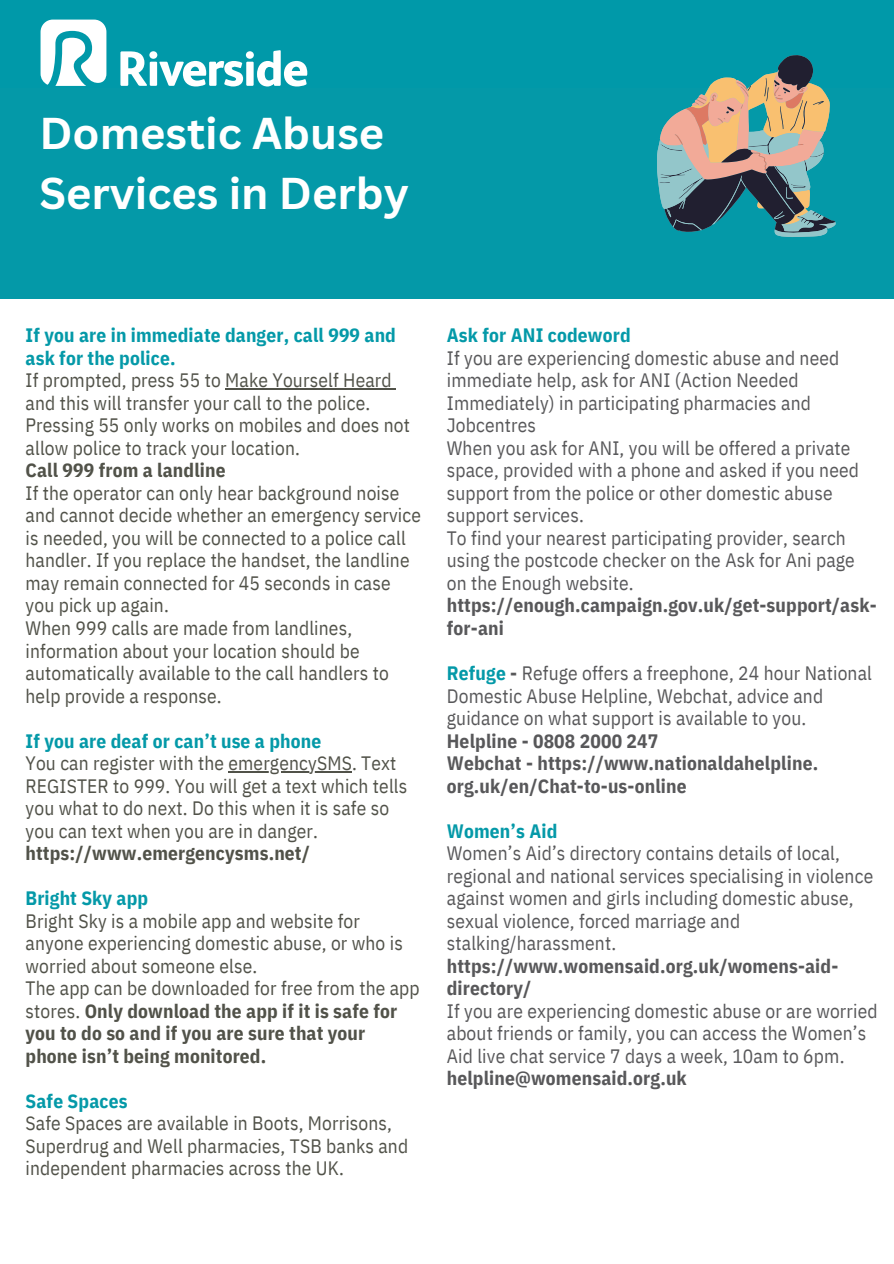
<style>
.page{position:relative;width:894px;height:1264px;background:#fff}
.page>*{position:absolute;margin:0;border:0;box-sizing:border-box;transform-origin:0 0}
.t1{font:700 43.35px/59.7px "Canva Sans";color:#fff}
.t2{font:19.35px/22.5px "IBM Plex Sans Cond";letter-spacing:.01em;color:#515249}
.t3{font:19.35px/22.5px "IBM Plex Sans Cond";letter-spacing:.01em;color:#58585a}
.t4{font:700 19.35px/22.5px "IBM Plex Sans Cond";letter-spacing:.01em;color:#58585a}
.t5{font:700 19.35px/22.5px "IBM Plex Sans Cond";letter-spacing:.01em;color:#515249}
.t6{font:700 19.35px/22.5px "IBM Plex Sans Cond";letter-spacing:.01em;color:#0499a8}
.s1{font-weight:700}
.s2{font-weight:400}
.s3{font-weight:700;color:#0499a8}
</style>
<div class="page">
<div style="left:0;top:0;width:893px;height:139px;background:#0099a9"></div>
<svg style="left:120px;top:50px;width:187px;height:36px"></svg>
<svg style="left:41px;top:20px;width:65px;height:66px"></svg>
<div style="left:0;top:88px;width:893px;height:211px;background:#0499a8"></div>
<svg style="left:657px;top:55px;width:178px;height:182px"></svg>
<hr style="left:225px;top:388px;width:167px;height:1px;background:#515249">
<hr style="left:228px;top:771px;width:124px;height:1px;background:#515249">
<p class="t1" style="left:39px;top:102px;width:371px">Domestic Abuse<br>Services in Derby</p>
<p class="t6" style="left:26px;top:324px;width:372px">If you are in immediate danger, call 999 and ask for the police.</p>
<p class="t2" style="left:26px;top:369px;width:386px">If prompted, press 55 to Make Yourself Heard and this will transfer your call to the police.<br>Pressing 55 only works on mobiles and does not</p>
<h1 class="t2" style="left:26px;top:436px;width:397px">allow police to track your location.<br><span class="s1">Call 999 from a landline<br></span>If the operator can only hear background noise and cannot decide whether an emergency service is needed, you will be connected to a police call handler. If you replace the handset, the landline</h1>
<p class="t2" style="left:26px;top:571px;width:366px">may remain connected for 45 seconds in case you pick up again.<br>When 999 calls are made from landlines, information about your location should be automatically available to the call handlers to help provide a response.</p>
<p class="t6" style="left:26px;top:729px;width:297px">If you are deaf or can’t use a phone</p>
<p class="t2" style="left:26px;top:751px;width:372px">You can register with the emergencySMS. Text</p>
<p class="t2" style="left:26px;top:774px;width:383px">REGISTER to 999. You will get a text which tells you what to do next. Do this when it is safe so you can text when you are in danger. <span class="s1">https://www.emergencysms.net/</span></p>
<p class="t6" style="left:26px;top:886px;width:124px">Bright Sky app</p>
<p class="t2" style="left:26px;top:909px;width:379px">Bright Sky is a mobile app and website for anyone experiencing domestic abuse, or who is worried about someone else.</p>
<p class="t5" style="left:26px;top:976px;width:395px"><span class="s2">The app can be downloaded for free from the app stores.</span> Only download the app if it is safe for you to do so and if you are sure that your phone isn’t being monitored.</p>
<p class="t6" style="left:26px;top:1089px;width:104px">Safe Spaces</p>
<p class="t2" style="left:26px;top:1111px;width:384px">Safe Spaces are available in Boots, Morrisons,<br>Superdrug and Well pharmacies, TSB banks and independent pharmacies across the UK.</p>
<p class="t6" style="left:446px;top:324px;width:185px">Ask for ANI codeword</p>
<p class="t3" style="left:446px;top:346px;width:394px">If you are experiencing domestic abuse and need immediate help, ask for ANI (Action Needed Immediately) in participating pharmacies and Jobcentres</p>
<p class="t3" style="left:446px;top:436px;width:413px">When you ask for ANI, you will be offered a private space, provided with a phone and asked if you need support from the police or other domestic abuse support services.</p>
<p class="t3" style="left:446px;top:526px;width:409px">To find your nearest participating provider, search using the postcode checker on the Ask for Ani page on the Enough website.</p>
<p class="t4" style="left:446px;top:594px;width:431px">https://enough.campaign.gov.uk/get-support/ask&shy;for-ani</p>
<p class="t3" style="left:446px;top:661px;width:426px"><span class="s3">Refuge</span> <span class="s1">-</span> Refuge offers a freephone, 24 hour National<br>Domestic Abuse Helpline, Webchat, advice and guidance on what support is available to you.</p>
<p class="t4" style="left:446px;top:729px;width:213px">Helpline - 0808 2000 247</p>
<p class="t4" style="left:446px;top:751px;width:373px">Webchat - https://www.nationaldahelpline.</p>
<p class="t4" style="left:446px;top:774px;width:241px">org.uk/en/Chat-to-us-online</p>
<p class="t6" style="left:446px;top:819px;width:112px">Women’s Aid</p>
<p class="t3" style="left:446px;top:841px;width:428px">Women’s Aid’s directory contains details of local, regional and national services specialising in violence against women and girls including domestic abuse, sexual violence, forced marriage and stalking/harassment.</p>
<p class="t4" style="left:446px;top:954px;width:393px">https://www.womensaid.org.uk/womens-aid&shy;directory/</p>
<p class="t3" style="left:446px;top:999px;width:432px">If you are experiencing domestic abuse or are worried about friends or family, you can access the Women’s<br>Aid live chat service 7 days a week, 10am to 6pm.</p>
<p class="t4" style="left:446px;top:1066px;width:241px">helpline@womensaid.org.uk</p>
</div>
